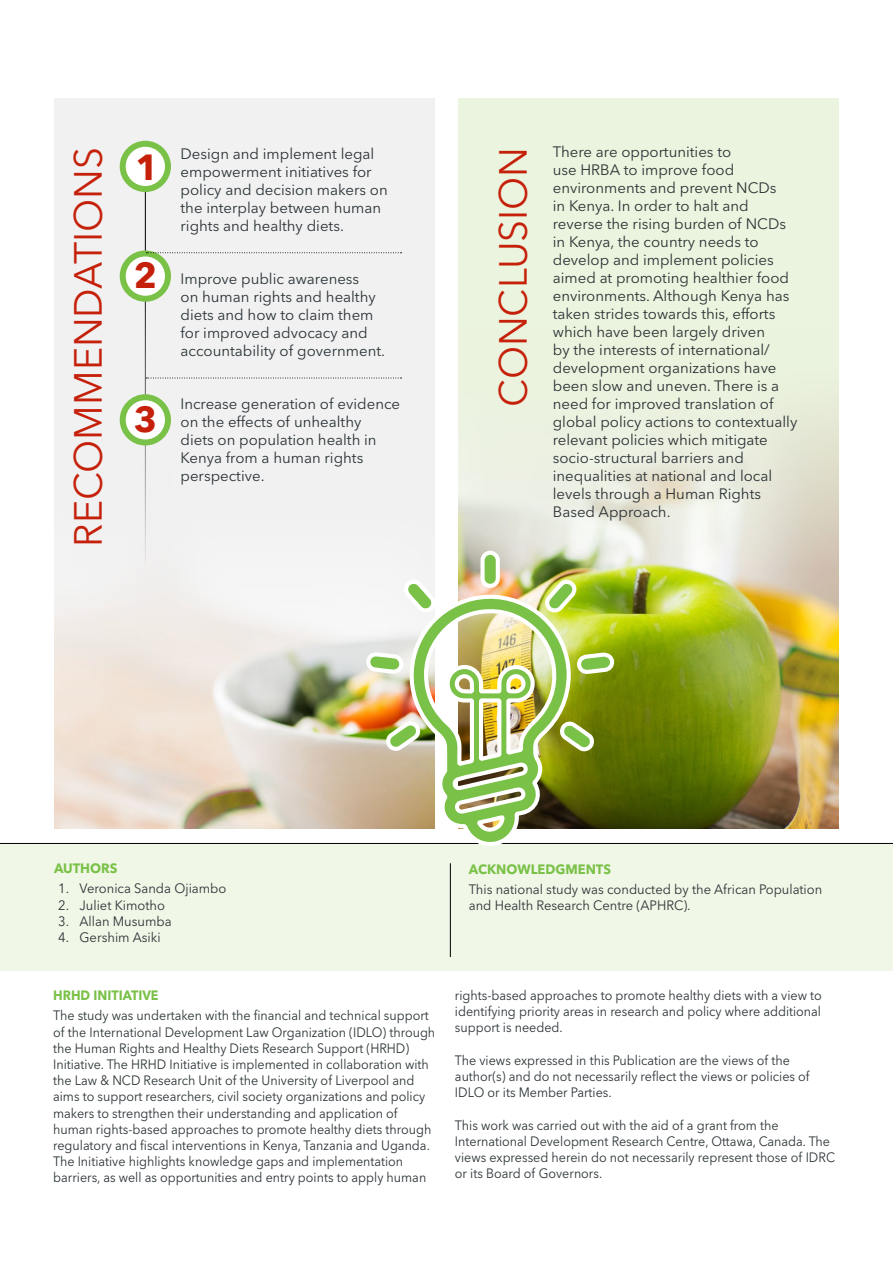
<style>
.page{position:relative;width:893px;height:1263px;background:#fff}
.page>*{position:absolute;margin:0;border:0;box-sizing:border-box;transform-origin:0 0}
.t1{font:39px "Avenir Next LT Pro";color:#c5200a}
.t2{font:700 36px "Avenir Next LT Pro";color:#c5200a}
.t3{font:15px/18px "Avenir Next LT Pro";color:#2b3336}
.t4{font:13.5px/16.2px "Avenir Next LT Pro";color:#2b3336;scale:.93 1}
.t5{font:13.5px/16.2px "Avenir Next LT Pro";color:#2b3336;scale:.96 1}
.t6{font:700 13.5px "Avenir Next LT Pro";color:#7ac148;scale:.96 1}
.t7{font:700 13.5px "Avenir Next LT Pro";color:#7ac148;scale:.93 1}
</style>
<div class="page">
<div style="left:458px;top:99px;width:381px;height:729px;background:#ebf4de"></div>
<img style="left:458px;top:416px;width:381px;height:412px">
<div style="left:54px;top:99px;width:381px;height:729px;background:#f1f1f2"></div>
<img style="left:54px;top:464px;width:311px;height:364px">
<hr style="left:145px;top:147px;width:1px;height:427px;background:#000">
<div style="left:123px;top:397px;width:45px;height:45px;background:#fff;border-radius:50%"></div>
<div style="left:120px;top:394px;width:51px;height:51px;border:6px solid #7ac148;border-radius:50%"></div>
<svg style="left:123px;top:253px;width:45px;height:46px"></svg>
<div style="left:120px;top:250px;width:51px;height:52px;border:6px solid #7ac148;border-radius:50%"></div>
<div style="left:123px;top:144px;width:45px;height:45px;background:#fff;border-radius:50%"></div>
<div style="left:120px;top:141px;width:51px;height:51px;border:6px solid #7ac148;border-radius:50%"></div>
<svg style="left:146px;top:252px;width:256px;height:1px"></svg>
<svg style="left:146px;top:378px;width:256px;height:1px"></svg>
<div style="left:0;top:843px;width:893px;height:128px;background:#f0f7e7"></div>
<hr style="left:450px;top:863px;width:1px;height:94px;background:#000">
<hr style="left:0;top:843px;width:893px;height:1px;background:#000">
<img style="left:365px;top:549px;width:252px;height:297px">
<p class="t3" style="left:181px;top:145px;width:209px">Design and implement legal empowerment initiatives for policy and decision makers on the interplay between human rights and healthy diets.</p>
<p class="t3" style="left:181px;top:270px;width:206px">Improve public awareness<br>on human rights and healthy diets and how to claim them for improved advocacy and accountability of government.</p>
<p class="t3" style="left:181px;top:395px;width:221px">Increase generation of evidence on the effects of unhealthy<br>diets on population health in<br>Kenya from a human rights perspective.</p>
<h1 class="t1" style="left:65px;top:547px;width:402px;rotate:-90deg">RECOMMENDATIONS</h1>
<h1 class="t1" style="left:490px;top:407px;width:262px;rotate:-90deg">CONCLUSION</h1>
<h2 class="t2" style="left:135px;top:145px;width:25px">1</h2>
<h2 class="t2" style="left:134px;top:253px;width:25px">2</h2>
<h2 class="t2" style="left:134px;top:397px;width:25px">3</h2>
<p class="t3" style="left:553px;top:143px;width:246px">There are opportunities to<br>use HRBA to improve food environments and prevent NCDs<br>in Kenya. In order to halt and reverse the rising burden of NCDs in Kenya, the country needs to develop and implement policies aimed at promoting healthier food environments. Although Kenya has taken strides towards this, efforts which have been largely driven<br>by the interests of international/ development organizations have been slow and uneven. There is a need for improved translation of global policy actions to contextually relevant policies which mitigate socio-structural barriers and inequalities at national and local levels through a Human Rights<br>Based Approach.</p>
<p class="t6" style="left:54px;top:860px;width:68px">AUTHORS</p>
<p class="t5" style="left:58px;top:880px;width:177px">1. Veronica Sanda Ojiambo</p>
<p class="t5" style="left:58px;top:897px;width:113px">2. Juliet Kimotho</p>
<p class="t5" style="left:58px;top:913px;width:120px">3. Allan Musumba</p>
<p class="t5" style="left:58px;top:929px;width:108px">4. Gershim Asiki</p>
<p class="t7" style="left:53px;top:987px;width:115px">HRHD INITIATIVE</p>
<p class="t4" style="left:53px;top:1007px;width:412px">The study was undertaken with the financial and technical support of the International Development Law Organization (IDLO) through the Human Rights and Healthy Diets Research Support (HRHD)<br>Initiative. The HRHD Initiative is implemented in collaboration with the Law &amp; NCD Research Unit of the University of Liverpool and aims to support researchers, civil society organizations and policy makers to strengthen their understanding and application of human rights-based approaches to promote healthy diets through regulatory and fiscal interventions in Kenya, Tanzania and Uganda.<br>The Initiative highlights knowledge gaps and implementation barriers, as well as opportunities and entry points to apply human</p>
<p class="t6" style="left:469px;top:861px;width:150px">ACKNOWLEDGMENTS</p>
<p class="t5" style="left:469px;top:881px;width:370px">This national study was conducted by the African Population and Health Research Centre (APHRC).</p>
<p class="t4" style="left:455px;top:987px;width:396px;text-align:justify">rights-based approaches to promote healthy diets with a view to identifying priority areas in research and policy where additional support is needed.</p>
<p class="t4" style="left:455px;top:1052px;width:383px">The views expressed in this Publication are the views of the author(s) and do not necessarily reflect the views or policies of<br>IDLO or its Member Parties.</p>
<p class="t4" style="left:455px;top:1117px;width:410px">This work was carried out with the aid of a grant from the International Development Research Centre, Ottawa, Canada. The views expressed herein do not necessarily represent those of IDRC or its Board of Governors.</p>
</div>
